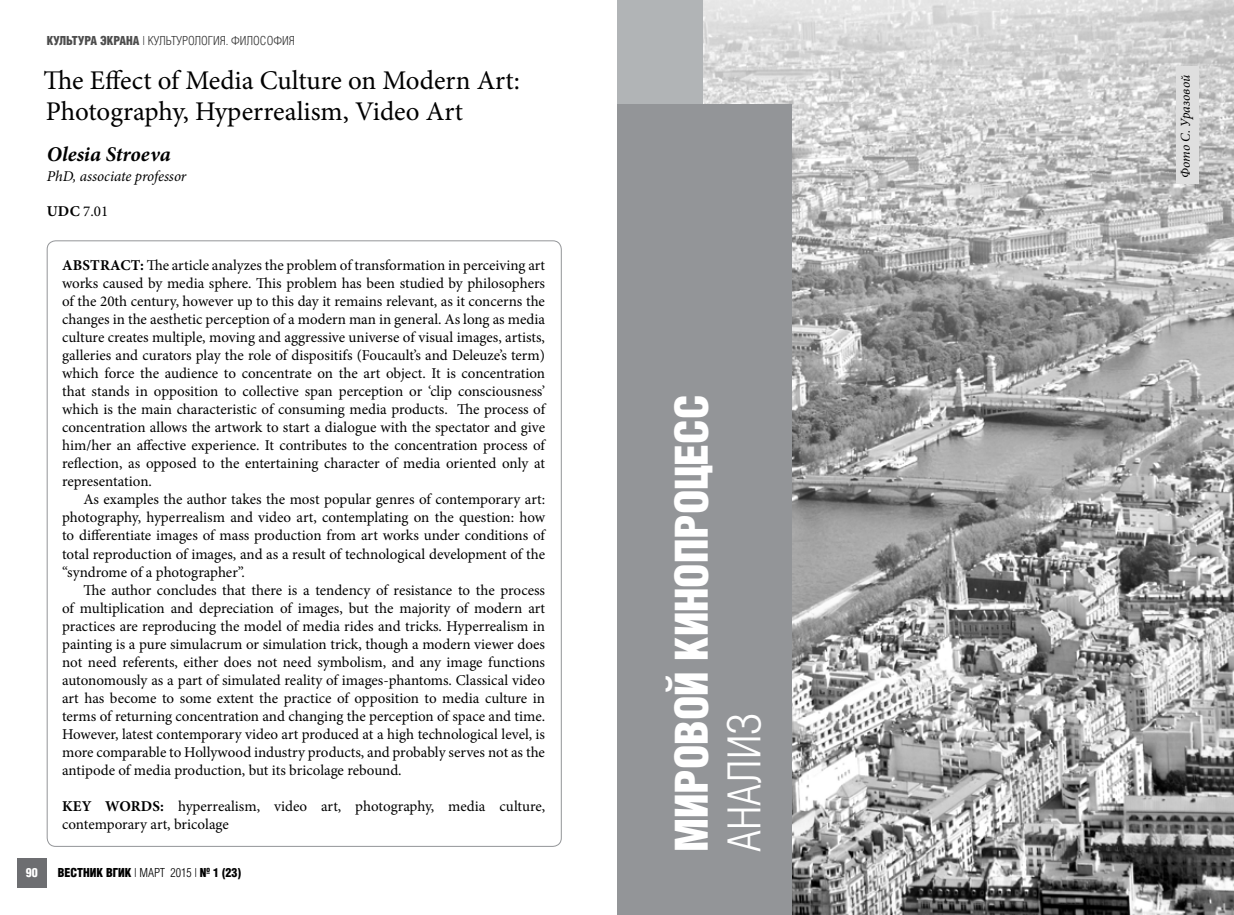
<style>
.page{position:relative;width:1234px;height:915px;background:#fff}
.page>*{position:absolute;margin:0;border:0;box-sizing:border-box;transform-origin:0 0}
.t1{font:700 43.8px "AG Letterica Cond L";color:#fff}
.t2{font:43.8px "AG Letterica Cond L";color:#fff}
.t3{font:27px/30px "Minion Pro";color:#000}
.t4{font:italic 700 21px "Minion Pro";color:#000}
.t5{font:15px/18px "Minion Pro";color:#000;text-align:justify}
.t6{font:italic 15px "Minion Pro";letter-spacing:-.01em;color:#000}
.t7{font:700 15px "Minion Pro";color:#000}
.t8{font:italic 13.5px "Minion Pro";color:#000}
.t9{font:12px "AG Letterica Cond L";color:#333}
.t10{font:700 12px "AG Letterica Cond L";color:#000}
.t11{font:700 12px "AG Letterica Cond L";color:#fff}
.s1{font-weight:700;color:#4d4d4d}
.s2{font-weight:700}
.s3{font-weight:400}
</style>
<div class="page">
<div style="left:17px;top:857px;width:30px;height:30px;background:#6d6e71"></div>
<img style="left:702px;top:0;width:531px;height:914px">
<div style="left:617px;top:0;width:85px;height:914px;background:#b1b4b6"></div>
<div style="left:617px;top:104px;width:174px;height:810px;background:#939598"></div>
<div style="left:1175px;top:67px;width:23px;height:117px;background:#dfdfdf"></div>
<p class="t9" style="left:47px;top:33px;width:249px"><span class="s1">КУЛЬТУРА ЭКРАНА</span> | КУЛЬТУРОЛОГИЯ. ФИЛОСОФИЯ</p>
<h2 class="t3" style="left:43px;top:66px;width:478px">The Effect of Media Culture on Modern Art:<br>Photography, Hyperrealism, Video Art</h2>
<h3 class="t4" style="left:47px;top:139px;width:125px">Olesia Stroeva</h3>
<p class="t6" style="left:47px;top:165px;width:141px">PhD, associate professor</p>
<p class="t5" style="left:47px;top:202px;width:63px"><span class="s2">UDC</span> 7.01</p>
<p class="t11" style="left:26px;top:865px;width:13px">90</p>
<p class="t5" style="left:62px;top:256px;width:484px;text-indent:78px"><span class="s2">:</span> The article analyzes the problem of transformation in perceiving art works caused by media sphere. This problem has been studied by philosophers of the 20th century, however up to this day it remains relevant, as it concerns the changes in the aesthetic perception of a modern man in general. As long as media culture creates multiple, moving and aggressive universe of visual images, artists, galleries and curators play the role of dispositifs (Foucault’s and Deleuze’s term) which force the audience to concentrate on the art object. It is concentration that stands in opposition to collective span perception or ‘clip consciousness’ which is the main characteristic of consuming media products. The process of concentration allows the artwork to start a dialogue with the spectator and give him/her an affective experience. It contributes to the concentration process of reflection, as opposed to the entertaining character of media oriented only at representation.</p>
<p class="t5" style="left:62px;top:490px;width:484px;text-indent:21px">As examples the author takes the most popular genres of contemporary art: photography, hyperrealism and video art, contemplating on the question: how to differentiate images of mass production from art works under conditions of total reproduction of images, and as a result of technological development of the “syndrome of a photographer”.</p>
<p class="t5" style="left:62px;top:580px;width:484px;text-indent:21px">The author concludes that there is a tendency of resistance to the process of multiplication and depreciation of images, but the majority of modern art practices are reproducing the model of media rides and tricks. Hyperrealism in painting is a pure simulacrum or simulation trick, though a modern viewer does not need referents, either does not need symbolism, and any image functions autonomously as a part of simulated reality of images-phantoms. Classical video art has become to some extent the practice of opposition to media culture in terms of returning concentration and changing the perception of space and time.<br>However, latest contemporary video art produced at a high technological level, is more comparable to Hollywood industry products, and probably serves not as the antipode of media production, but its bricolage rebound.</p>
<p class="t7" style="left:62px;top:795px;width:55px">KEY WORDS</p>
<p class="t7" style="left:62px;top:255px;width:22px">ABSTRACT</p>
<p class="t5" style="left:62px;top:796px;width:484px;text-indent:98px"><span class="s2">:</span> hyperrealism, video art, photography, media culture, contemporary art, bricolage</p>
<p class="t10" style="left:58px;top:865px;width:185px">ВЕСТНИК ВГИК <span class="s3">| МАРТ 2015 |</span> № 1 (23)</p>
<h1 class="t1" style="left:665px;top:851px;width:458px;rotate:-90deg">МИРОВОЙ КИНОПРОЦЕСС</h1>
<h1 class="t2" style="left:719px;top:851px;width:140px;rotate:-90deg">АНАЛИЗ</h1>
<p class="t8" style="left:1175px;top:178px;width:104px;rotate:-90deg">Фото С. Уразовой</p>
</div>
